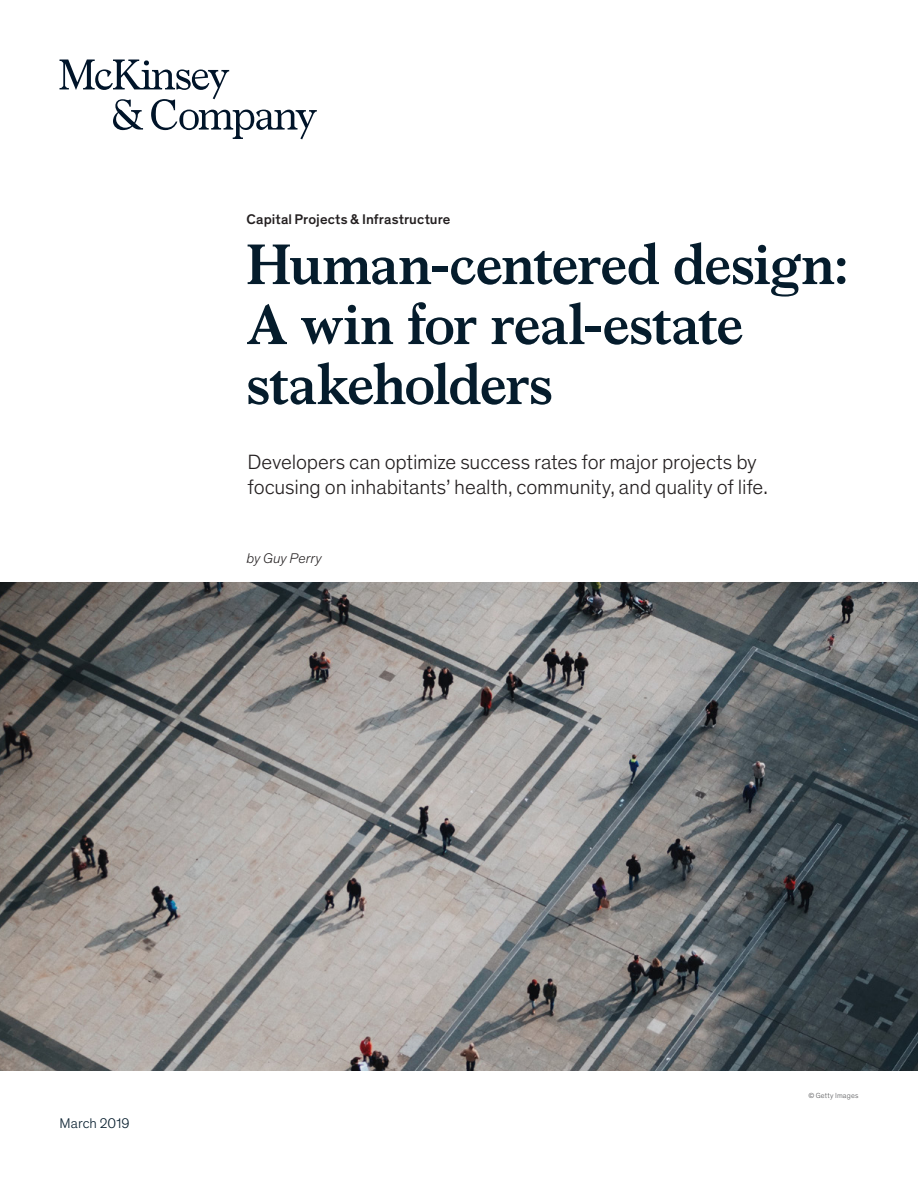
<style>
.page{position:relative;width:918px;height:1188px;background:#fff}
.page>*{position:absolute;margin:0;border:0;box-sizing:border-box;transform-origin:0 0}
.Title_of_article-dee{font:700 57px/60px "Bower";letter-spacing:-.015em;color:#051c2c}
.Standfirst-Dek_Thein{font:300 21px/25.5px "Theinhardt Pan";letter-spacing:-.005em;color:#231f20}
.Eyebrow{font:500 14.25px "Theinhardt Pan";letter-spacing:.005em;color:#231f20}
.Author_byline{font:italic 300 14.25px "Theinhardt Pan";letter-spacing:.005em;color:#231f20}
.Cover_date_-_Deep_bl{font:300 14.25px "Theinhardt Pan";letter-spacing:.005em;color:#051c2c}
.Art_Photo_credit{font:300 7.5px "Theinhardt Pan";letter-spacing:.025em;color:#57585a}
</style>
<div class="page">
<img style="left:0;top:582px;width:918px;height:488px">
<svg style="left:60px;top:60px;width:257px;height:79px"></svg>
<p class="Eyebrow" style="left:247px;top:209px;width:206px">Capital Projects &amp; Infrastructure</p>
<p class="Title_of_article-dee" style="left:247px;top:230px;width:604px">Human-centered design:<br>A win for real-estate stakeholders</p>
<p class="Standfirst-Dek_Thein" style="left:248px;top:448px;width:522px">Developers can optimize success rates for major projects by focusing on inhabitants’ health, community, and quality of life.</p>
<p class="Author_byline" style="left:247px;top:548px;width:77px">by Guy Perry</p>
<p class="Cover_date_-_Deep_bl" style="left:60px;top:1114px;width:72px">March 2019</p>
<p class="Art_Photo_credit" style="left:808px;top:1090px;width:52px">© Getty Images</p>
</div>
